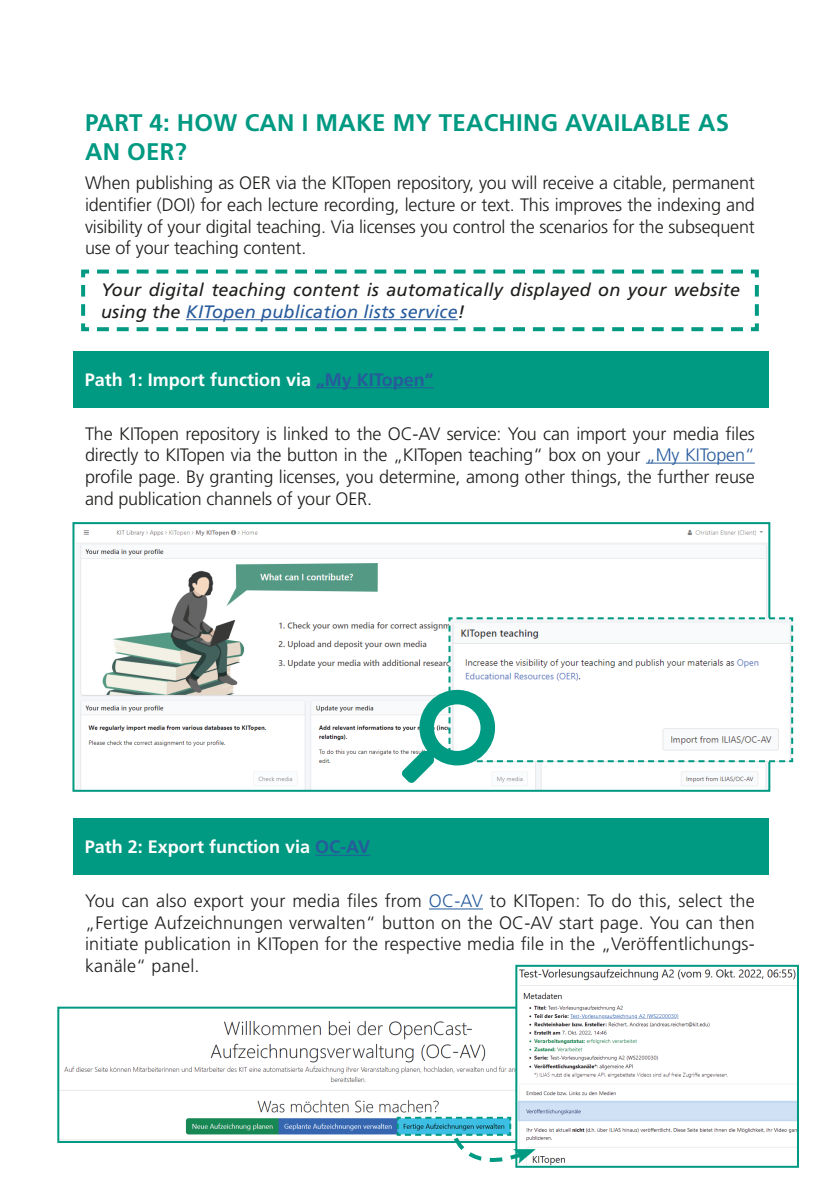
<style>
.page{position:relative;width:840px;height:1191px;background:#fff}
.page>*{position:absolute;margin:0;border:0;box-sizing:border-box;transform-origin:0 0}
.t1{font:700 24px/28.8px "Frutiger LT Std";letter-spacing:.01em;color:#009982}
.t2{font:300 18px/21.6px "Frutiger LT Std";letter-spacing:-.01em;color:#1d1d1b;text-align:justify}
.t3{font:italic 18px/21.6px "Frutiger LT Std";letter-spacing:.01em;color:#1d1d1b}
.t4{font:700 18px "Frutiger LT Std";color:#fff}
.s1{color:#275b9c}
</style>
<div class="page">
<div style="left:73px;top:351px;width:695px;height:56px;background:#009982"></div>
<hr style="left:316px;top:387px;width:117px;height:1px;background:#275b9c">
<div style="left:73px;top:818px;width:695px;height:57px;background:#009982"></div>
<hr style="left:315px;top:854px;width:55px;height:1px;background:#275b9c">
<hr style="left:645px;top:462px;width:109px;height:1px;background:#275b9c">
<hr style="left:428px;top:908px;width:54px;height:1px;background:#275b9c">
<img style="left:76px;top:529px;width:690px;height:260px">
<div style="left:72px;top:522px;width:697px;height:270px;border:2px solid #009982"></div>
<svg style="left:401px;top:617px;width:391px;height:166px"></svg>
<img style="left:60px;top:1021px;width:455px;height:119px">
<div style="left:57px;top:1006px;width:587px;height:137px;border:2px solid #009982"></div>
<img style="left:518px;top:969px;width:277px;height:195px">
<div style="left:515px;top:964px;width:283px;height:203px;border:2px solid #009982"></div>
<svg style="left:395px;top:1115px;width:140px;height:53px"></svg>
<svg style="left:81px;top:269px;width:678px;height:63px"></svg>
<hr style="left:186px;top:319px;width:271px;height:1px;background:#275b9c">
<p class="t1" style="left:85px;top:109px;width:645px">PART 4: HOW CAN I MAKE MY TEACHING AVAILABLE AS<br>AN OER?</p>
<p class="t2" style="left:85px;top:172px;width:671px">When publishing as OER via the KITopen repository, you will receive a citable, permanent identifier (DOI) for each lecture recording, lecture or text. This improves the indexing and visibility of your digital teaching. Via licenses you control the scenarios for the subsequent use of your teaching content.</p>
<p class="t3" style="left:101px;top:279px;width:640px">Your digital teaching content is automatically displayed on your website using the <span class="s1">KITopen publication lists service</span>!</p>
<p class="t4" style="left:85px;top:369px;width:350px">Path 1: Import function via <span class="s1">„My KITopen“</span></p>
<p class="t2" style="left:85px;top:423px;width:671px">The KITopen repository is linked to the OC-AV service: You can import your media files directly to KITopen via the button in the „KITopen teaching“ box on your <span class="s1">„My KITopen“ </span>profile page. By granting licenses, you determine, among other things, the further reuse and publication channels of your OER.</p>
<p class="t4" style="left:85px;top:836px;width:287px">Path 2: Export function via <span class="s1">OC-AV</span></p>
<p class="t2" style="left:85px;top:890px;width:670px">You can also export your media files from <span class="s1">OC-AV</span> to KITopen: To do this, select the „Fertige Aufzeichnungen verwalten“ button on the OC-AV start page. You can then initiate publication in KITopen for the respective media file in the „Veröffentlichungs&shy;kanäle“ panel.</p>
</div>
